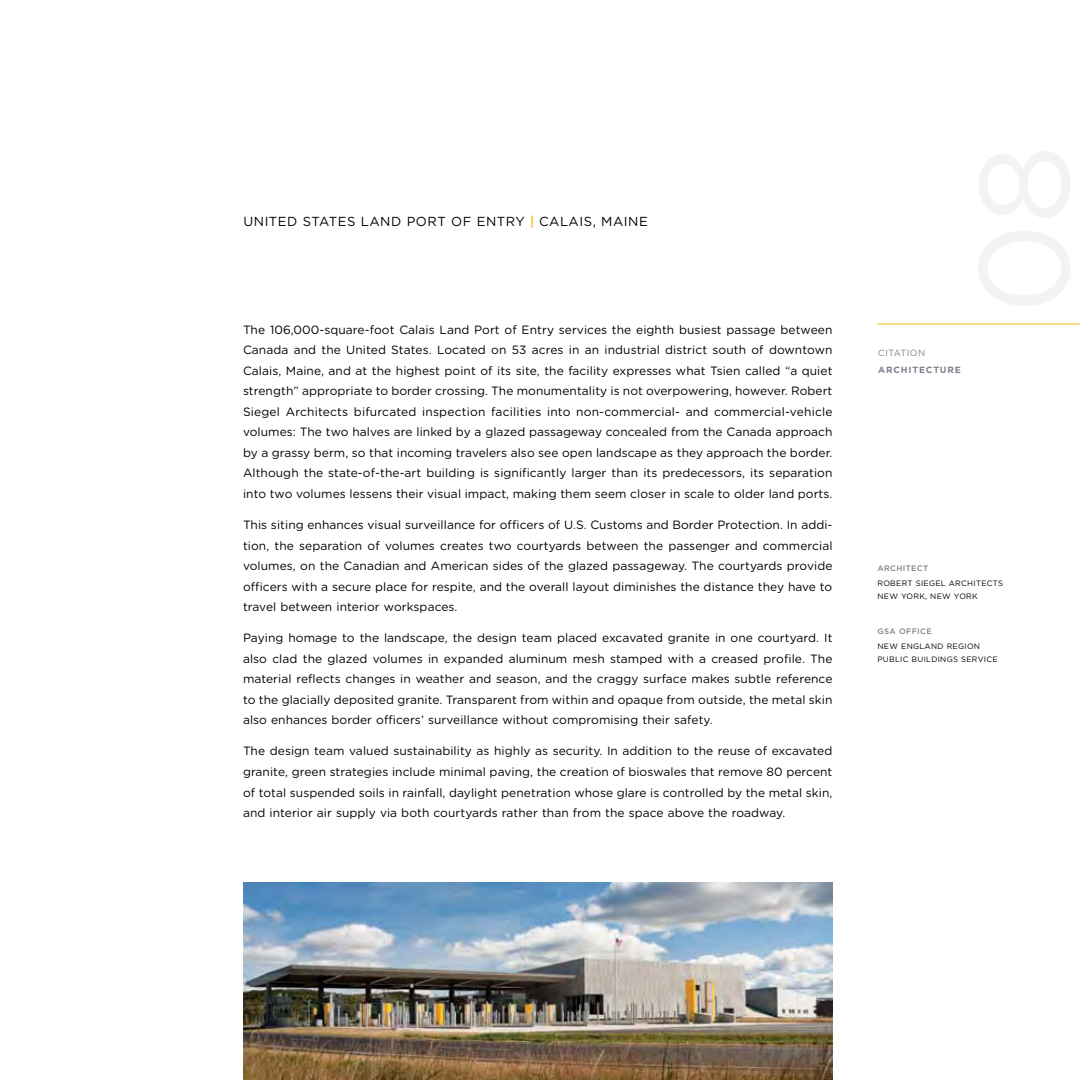
<style>
.page{position:relative;width:1080px;height:1080px;background:#fff}
.page>*{position:absolute;margin:0;border:0;box-sizing:border-box;transform-origin:0 0}
.X-ProjectTitle_Goth{font:13.05px "Gotham";letter-spacing:.04em;color:#000}
.X_Text_Gotham{font:12px/20.5px "Gotham Rounded";letter-spacing:.005em;color:#000;text-align:justify}
.X_AwardList_6{font:700 9px "Gotham";letter-spacing:.09em;color:#7e828e}
.X_AwardList{font:9px "Gotham";letter-spacing:.05em;color:#7e828e}
.X_CreditHead_Goth{font:500 7.95px "Gotham";letter-spacing:.045em;color:#7e828e}
.X_CreditText_Goth{font:7.8px "Gotham";letter-spacing:.035em;color:#000}
.s1{font-size:7.8px;color:#fff}
.s2{font-weight:500;color:#fdb913}
.s3{font-weight:400;font-size:7.8px;color:#fff}
.s4{color:#fff}
</style>
<div class="page">
<hr style="left:878px;top:324px;width:202px;height:1px;background:#fdb913">
<img style="left:244px;top:882px;width:588px;height:198px">
<p class="X-ProjectTitle_Goth" style="left:243px;top:213px;width:408px">UNITED STATES LAND PORT OF ENTRY<span class="s1">,</span> <span class="s2">|</span> CALAIS, MAINE<span class="s1">,</span></p>
<p class="X_Text_Gotham" style="left:243px;top:319px;width:591px">The 106,000-square-foot Calais Land Port of Entry services the eighth busiest passage between Canada and the United States. Located on 53 acres in an industrial district south of downtown Calais, Maine, and at the highest point of its site, the facility expresses what Tsien called “a quiet strength” appropriate to border crossing. The monumentality is not overpowering, however. Robert Siegel Architects bifurcated inspection facilities into non-commercial- and commercial-vehicle volumes: The two halves are linked by a glazed passageway concealed from the Canada approach by a grassy berm, so that incoming travelers also see open landscape as they approach the border.<br>Although the state-of-the-art building is significantly larger than its predecessors, its separation into two volumes lessens their visual impact, making them seem closer in scale to older land ports.</p>
<p class="X_Text_Gotham" style="left:243px;top:514px;width:591px">This siting enhances visual surveillance for officers of U.S. Customs and Border Protection. In addi&shy;tion, the separation of volumes creates two courtyards between the passenger and commercial volumes, on the Canadian and American sides of the glazed passageway. The courtyards provide officers with a secure place for respite, and the overall layout diminishes the distance they have to travel between interior workspaces.</p>
<p class="X_Text_Gotham" style="left:243px;top:627px;width:591px">Paying homage to the landscape, the design team placed excavated granite in one courtyard. It also clad the glazed volumes in expanded aluminum mesh stamped with a creased profile. The material reflects changes in weather and season, and the craggy surface makes subtle reference to the glacially deposited granite. Transparent from within and opaque from outside, the metal skin also enhances border officers’ surveillance without compromising their safety.</p>
<p class="X_Text_Gotham" style="left:243px;top:740px;width:591px">The design team valued sustainability as highly as security. In addition to the reuse of excavated granite, green strategies include minimal paving, the creation of bioswales that remove 80 percent of total suspended soils in rainfall, daylight penetration whose glare is controlled by the metal skin, and interior air supply via both courtyards rather than from the space above the roadway.</p>
<p class="X_AwardList" style="left:878px;top:347px;width:51px">CITATION<span class="s1">,</span></p>
<p class="X_AwardList_6" style="left:878px;top:364px;width:87px">ARCHITECTURE<span class="s3">,</span></p>
<p class="X_CreditHead_Goth" style="left:878px;top:563px;width:55px">ARCHITECT<span class="s3">,</span></p>
<p class="X_CreditText_Goth" style="left:877px;top:578px;width:129px">ROBERT SIEGEL ARCHITECTS<span class="s4">,</span></p>
<p class="X_CreditText_Goth" style="left:877px;top:592px;width:104px">NEW YORK, NEW YORK<span class="s4">,</span></p>
<p class="X_CreditHead_Goth" style="left:878px;top:626px;width:58px">GSA OFFICE<span class="s3">,</span></p>
<p class="X_CreditText_Goth" style="left:877px;top:641px;width:106px">NEW ENGLAND REGION<span class="s4">,</span></p>
<p class="X_CreditText_Goth" style="left:877px;top:655px;width:124px">PUBLIC BUILDINGS SERVICE<span class="s4">,</span></p>
</div>
